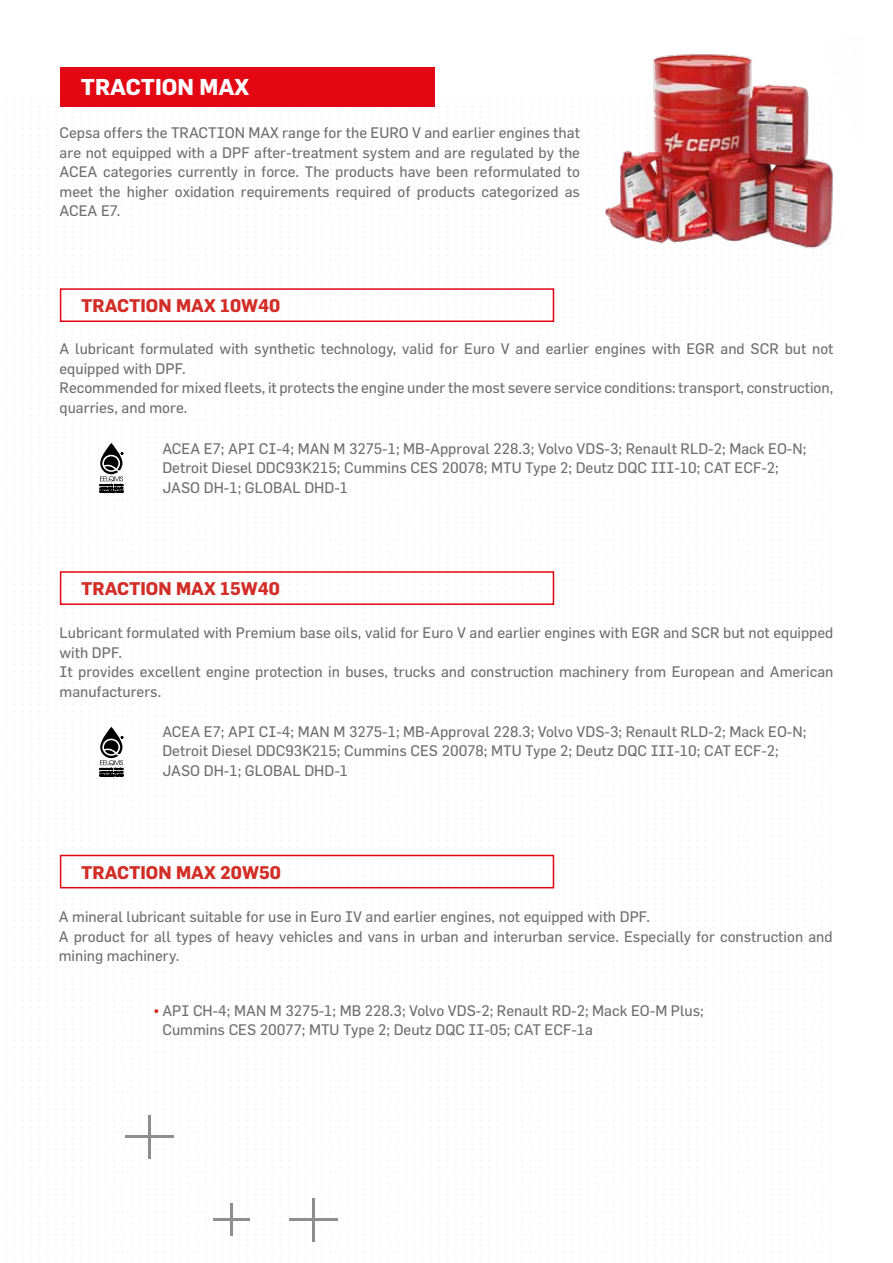
<style>
.page{position:relative;width:893px;height:1263px;background:#fff}
.page>*{position:absolute;margin:0;border:0;box-sizing:border-box;transform-origin:0 0}
.t1{font:700 22.5px "Flama";color:#fff}
.t2{font:700 18px "Flama";color:#d22d27}
.t3{font:15px/19.5px "Flama";color:#706f6f}
</style>
<div class="page">
<svg style="left:296px;top:1198px;width:19px;height:44px"></svg>
<svg style="left:321px;top:1218px;width:17px;height:1px"></svg>
<svg style="left:63px;top:854px;width:11px;height:35px"></svg>
<svg style="left:196px;top:854px;width:11px;height:35px"></svg>
<svg style="left:221px;top:854px;width:11px;height:35px"></svg>
<svg style="left:246px;top:854px;width:11px;height:35px"></svg>
<svg style="left:271px;top:854px;width:11px;height:35px"></svg>
<svg style="left:296px;top:854px;width:19px;height:35px"></svg>
<svg style="left:321px;top:854px;width:19px;height:35px"></svg>
<svg style="left:363px;top:854px;width:19px;height:35px"></svg>
<svg style="left:388px;top:854px;width:19px;height:35px"></svg>
<svg style="left:413px;top:854px;width:19px;height:35px"></svg>
<svg style="left:446px;top:854px;width:11px;height:35px"></svg>
<svg style="left:471px;top:854px;width:11px;height:35px"></svg>
<svg style="left:496px;top:854px;width:11px;height:35px"></svg>
<svg style="left:521px;top:854px;width:19px;height:35px"></svg>
<svg style="left:546px;top:854px;width:9px;height:35px"></svg>
<svg style="left:554px;top:571px;width:1px;height:34px"></svg>
<svg style="left:138px;top:106px;width:19px;height:1px"></svg>
<svg style="left:163px;top:106px;width:19px;height:1px"></svg>
<svg style="left:296px;top:106px;width:19px;height:1px"></svg>
<svg style="left:321px;top:106px;width:19px;height:1px"></svg>
<svg style="left:363px;top:106px;width:19px;height:1px"></svg>
<svg style="left:388px;top:106px;width:19px;height:1px"></svg>
<svg style="left:413px;top:106px;width:19px;height:1px"></svg>
<svg style="left:546px;top:288px;width:9px;height:35px"></svg>
<hr style="left:125px;top:1136px;width:49px;height:2px;background:#8f8d8d">
<hr style="left:313px;top:1198px;width:2px;height:43px;background:#8f8d8d">
<hr style="left:289px;top:1219px;width:49px;height:2px;background:#8f8d8d">
<hr style="left:230px;top:1204px;width:3px;height:32px;background:#8f8d8d">
<hr style="left:213px;top:1219px;width:37px;height:2px;background:#8f8d8d">
<div style="left:60px;top:67px;width:374px;height:39px;background:#e30613"></div>
<div style="left:60px;top:288px;width:494px;height:34px;border:2px solid #e30613"></div>
<div style="left:60px;top:571px;width:494px;height:34px;border:2px solid #e30613"></div>
<div style="left:60px;top:855px;width:494px;height:33px;border:2px solid #e30613"></div>
<svg style="left:99px;top:443px;width:25px;height:51px"></svg>
<svg style="left:88px;top:727px;width:36px;height:162px"></svg>
<img style="left:605px;top:54px;width:228px;height:195px">
<svg style="left:138px;top:854px;width:44px;height:305px"></svg>
<h1 class="t1" style="left:81px;top:73px;width:170px">TRACTION MAX</h1>
<p class="t3" style="left:60px;top:123px;width:522px;text-align:justify">Cepsa offers the TRACTION MAX range for the EURO V and earlier engines that are not equipped with a DPF after-treatment system and are regulated by the ACEA categories currently in force. The products have been reformulated to meet the higher oxidation requirements required of products categorized as ACEA E7.</p>
<p class="t2" style="left:81px;top:295px;width:201px">TRACTION MAX 10W40</p>
<p class="t3" style="left:60px;top:339px;width:775px">A lubricant formulated with synthetic technology, valid for Euro V and earlier engines with EGR and SCR but not equipped with DPF.<br>Recommended for mixed fleets, it protects the engine under the most severe service conditions: transport, construction, quarries, and more.</p>
<p class="t3" style="left:162px;top:438px;width:645px">ACEA E7; API CI-4; MAN M 3275-1; MB-Approval 228.3; Volvo VDS-3; Renault RLD-2; Mack EO-N;<br>Detroit Diesel DDC93K215; Cummins CES 20078; MTU Type 2; Deutz DQC III-10; CAT ECF-2;<br>JASO DH-1; GLOBAL DHD-1</p>
<p class="t2" style="left:81px;top:578px;width:200px">TRACTION MAX 15W40</p>
<p class="t3" style="left:60px;top:623px;width:775px">Lubricant formulated with Premium base oils, valid for Euro V and earlier engines with EGR and SCR but not equipped with DPF.<br>It provides excellent engine protection in buses, trucks and construction machinery from European and American manufacturers.</p>
<p class="t3" style="left:162px;top:721px;width:645px">ACEA E7; API CI-4; MAN M 3275-1; MB-Approval 228.3; Volvo VDS-3; Renault RLD-2; Mack EO-N;<br>Detroit Diesel DDC93K215; Cummins CES 20078; MTU Type 2; Deutz DQC III-10; CAT ECF-2;<br>JASO DH-1; GLOBAL DHD-1</p>
<p class="t2" style="left:81px;top:861px;width:201px">TRACTION MAX 20W50</p>
<p class="t3" style="left:59px;top:907px;width:775px">A mineral lubricant suitable for use in Euro IV and earlier engines, not equipped with DPF.<br>A product for all types of heavy vehicles and vans in urban and interurban service. Especially for construction and mining machinery.</p>
<p class="t3" style="left:162px;top:1000px;width:543px">API CH-4; MAN M 3275-1; MB 228.3; Volvo VDS-2; Renault RD-2; Mack EO-M Plus;<br>Cummins CES 20077; MTU Type 2; Deutz DQC II-05; CAT ECF-1a</p>
</div>
